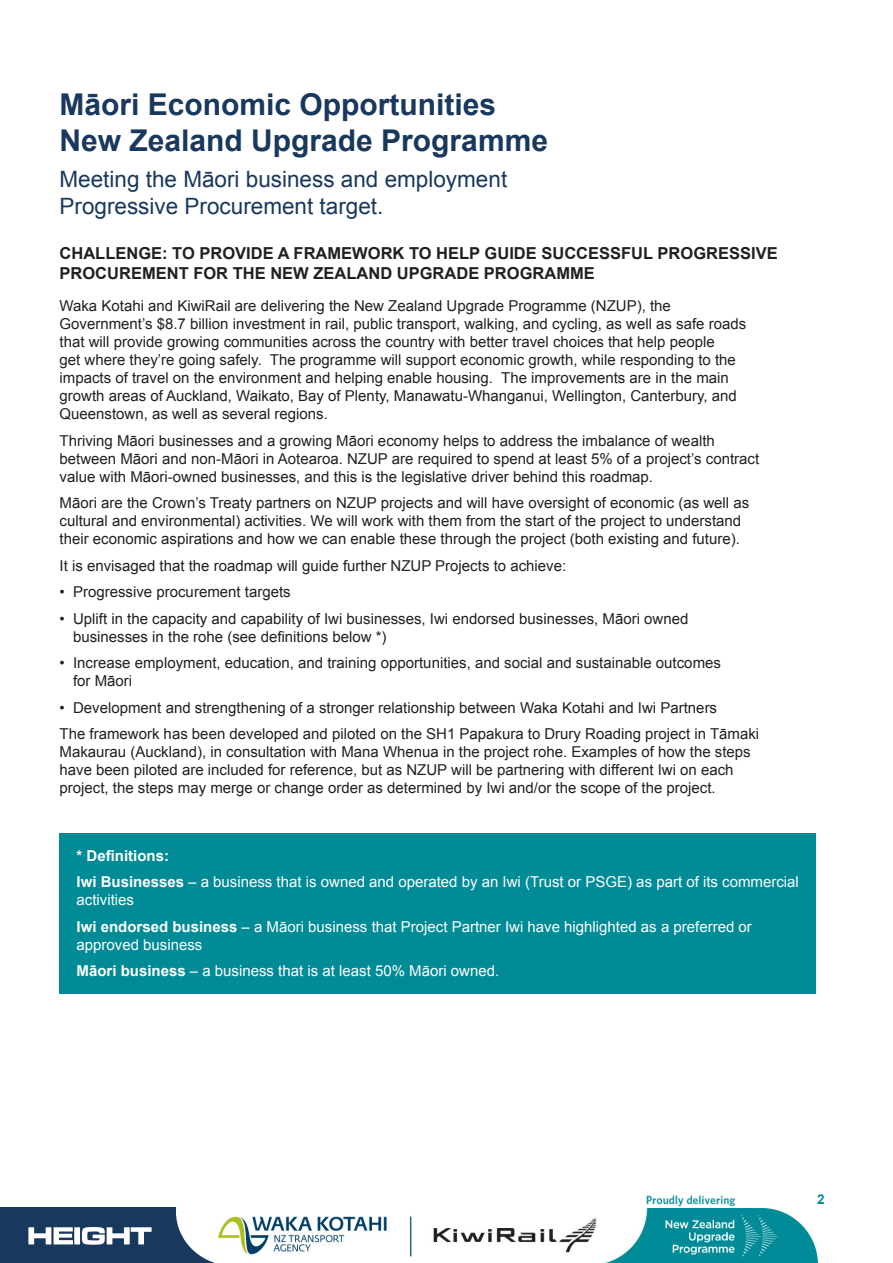
<style>
.page{position:relative;width:893px;height:1263px;background:#fff}
.page>*{position:absolute;margin:0;border:0;box-sizing:border-box;transform-origin:0 0}
.t1{font:700 30px/36px "Arial";color:#19385d}
.t2{font:22.5px/27px "Arial";color:#19385d}
.t3{font:700 16.5px/19.8px "Arial";color:#231f20}
.t4{font:15px/18px "Arial";color:#231f20}
.t5{font:15px/18px "Arial";color:#fff}
.t6{font:700 15px "Arial";color:#fff}
.t7{font:700 13.5px "Arial";color:#018b98}
.s1{font-weight:700}
</style>
<div class="page">
<div style="left:0;top:1208px;width:234px;height:55px;background:#19385d"></div>
<svg style="left:176px;top:1207px;width:42px;height:56px"></svg>
<img style="left:218px;top:1195px;width:599px;height:68px">
<svg style="left:28px;top:1227px;width:124px;height:18px"></svg>
<div style="left:60px;top:833px;width:756px;height:160px;background:#018b96"></div>
<p class="t1" style="left:60px;top:88px;width:490px">Māori Economic Opportunities<br>New Zealand Upgrade Programme</p>
<p class="t2" style="left:60px;top:166px;width:449px">Meeting the Māori business and employment<br>Progressive Procurement target.</p>
<p class="t3" style="left:60px;top:244px;width:720px">CHALLENGE: TO PROVIDE A FRAMEWORK TO HELP GUIDE SUCCESSFUL PROGRESSIVE<br>PROCUREMENT FOR THE NEW ZEALAND UPGRADE PROGRAMME</p>
<p class="t4" style="left:60px;top:297px;width:688px">Waka Kotahi and KiwiRail are delivering the New Zealand Upgrade Programme (NZUP), the Government’s $8.7 billion investment in rail, public transport, walking, and cycling, as well as safe roads that will provide growing communities across the country with better travel choices that help people<br>get where they’re going safely. The programme will support economic growth, while responding to the impacts of travel on the environment and helping enable housing. The improvements are in the main growth areas of Auckland, Waikato, Bay of Plenty, Manawatu-Whanganui, Wellington, Canterbury, and Queenstown, as well as several regions.</p>
<p class="t4" style="left:60px;top:432px;width:701px">Thriving Māori businesses and a growing Māori economy helps to address the imbalance of wealth between Māori and non-Māori in Aotearoa. NZUP are required to spend at least 5% of a project’s contract value with Māori-owned businesses, and this is the legislative driver behind this roadmap.</p>
<p class="t4" style="left:60px;top:494px;width:691px">Māori are the Crown’s Treaty partners on NZUP projects and will have oversight of economic (as well as cultural and environmental) activities. We will work with them from the start of the project to understand their economic aspirations and how we can enable these through the project (both existing and future).</p>
<p class="t4" style="left:60px;top:557px;width:508px">It is envisaged that the roadmap will guide further NZUP Projects to achieve:</p>
<p class="t4" style="left:60px;top:583px;width:233px">• Progressive procurement targets</p>
<p class="t4" style="left:73px;top:610px;width:617px;text-indent:-14px">• Uplift in the capacity and capability of Iwi businesses, Iwi endorsed businesses, Māori owned businesses in the rohe (see definitions below *)</p>
<p class="t4" style="left:73px;top:654px;width:649px;text-indent:-14px">• Increase employment, education, and training opportunities, and social and sustainable outcomes for Māori</p>
<p class="t4" style="left:60px;top:699px;width:659px">• Development and strengthening of a stronger relationship between Waka Kotahi and Iwi Partners</p>
<p class="t4" style="left:60px;top:725px;width:701px">The framework has been developed and piloted on the SH1 Papakura to Drury Roading project in Tāmaki Makaurau (Auckland), in consultation with Mana Whenua in the project rohe. Examples of how the steps have been piloted are included for reference, but as NZUP will be partnering with different Iwi on each project, the steps may merge or change order as determined by Iwi and/or the scope of the project.</p>
<p class="t6" style="left:77px;top:845px;width:94px">* Definitions:</p>
<p class="t5" style="left:77px;top:873px;width:724px"><span class="s1">Iwi Businesses</span> – a business that is owned and operated by an Iwi (Trust or PSGE) as part of its commercial activities</p>
<p class="t5" style="left:77px;top:918px;width:677px"><span class="s1">Iwi endorsed business</span> – a Māori business that Project Partner Iwi have highlighted as a preferred or approved business</p>
<p class="t5" style="left:77px;top:962px;width:424px"><span class="s1">Māori business</span> – a business that is at least 50% Māori owned.</p>
<p class="t7" style="left:817px;top:1190px;width:9px">2</p>
</div>
